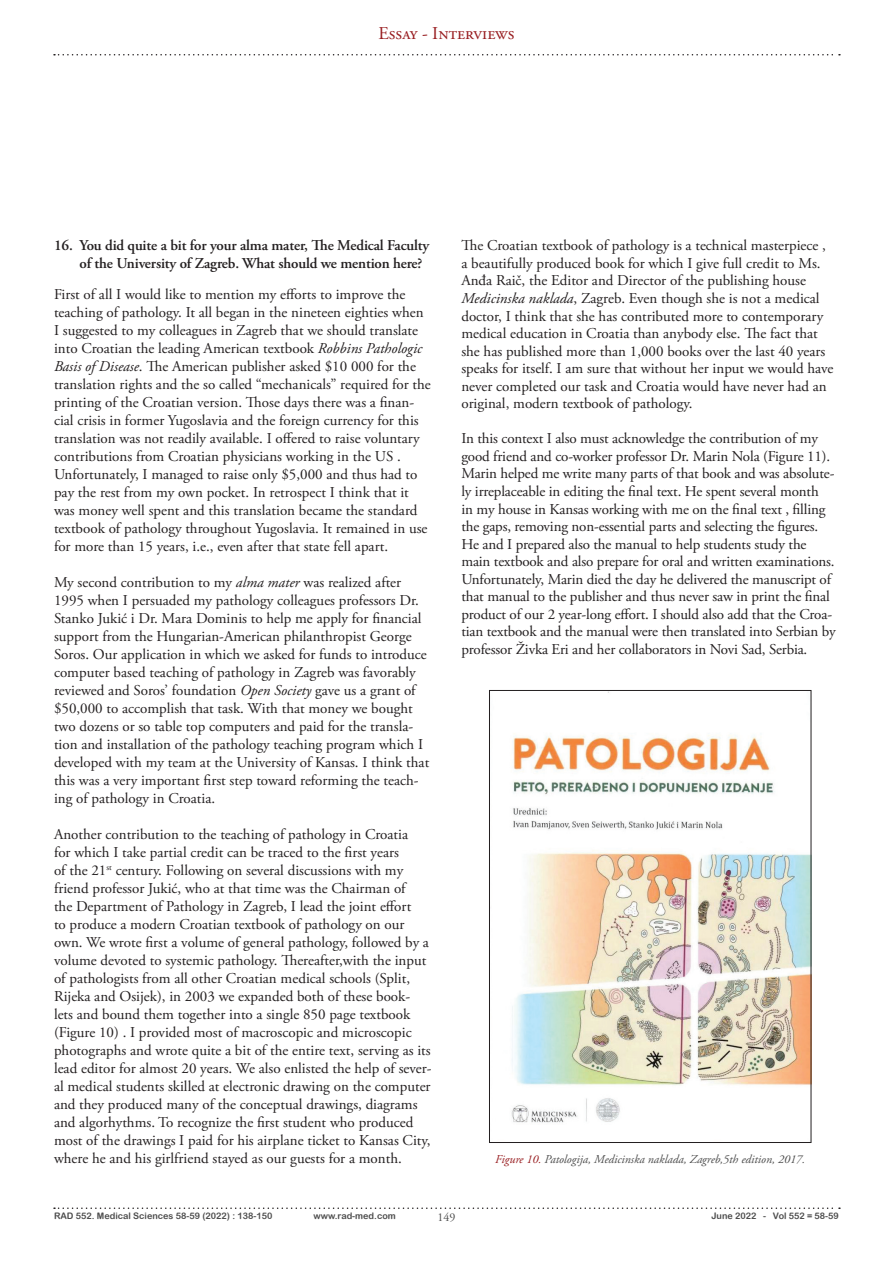
<style>
.page{position:relative;width:893px;height:1263px;background:#fff}
.page>*{position:absolute;margin:0;border:0;box-sizing:border-box;transform-origin:0 0}
.t1{font:18px "Adobe Garamond Pro";color:#981d20}
.t2{font:15px/18px "Adobe Garamond Pro";color:#231f20}
.t3{font:600 15px/18px "Adobe Garamond Pro";letter-spacing:-.01em;color:#231f20}
.t4{font:italic 12px "Adobe Garamond Pro";color:#4c4c4c}
.t5{font:12px "Adobe Garamond Pro";color:#4c4c4c}
.t6{font:9px "Arial Rounded MT Bold";color:#4c4c4c}
.s1{font-style:italic}
.s2{color:#981d20}
</style>
<div class="page">
<svg style="left:54px;top:54px;width:786px;height:2px"></svg>
<svg style="left:54px;top:1207px;width:786px;height:2px"></svg>
<img style="left:511px;top:692px;width:298px;height:431px">
<div style="left:489px;top:690px;width:322px;height:453px;border:1px solid #231f20"></div>
<p class="t1" style="left:378px;top:23px;width:138px">Essay - Interviews</p>
<p class="t3" style="left:80px;top:237px;width:351px;text-indent:-26px">16. You did quite a bit for your alma mater, The Medical Faculty of the University of Zagreb. What should we mention here?</p>
<p class="t2" style="left:54px;top:286px;width:378px">First of all I would like to mention my efforts to improve the teaching of pathology. It all began in the nineteen eighties when I suggested to my colleagues in Zagreb that we should translate into Croatian the leading American textbook <span class="s1">Robbins Pathologic Basis of Disease</span>. The American publisher asked $10 000 for the translation rights and the so called “mechanicals” required for the printing of the Croatian version. Those days there was a finan&shy;cial crisis in former Yugoslavia and the foreign currency for this translation was not readily available. I offered to raise voluntary contributions from Croatian physicians working in the US .<br>Unfortunately, I managed to raise only $5,000 and thus had to pay the rest from my own pocket. In retrospect I think that it was money well spent and this translation became the standard textbook of pathology throughout Yugoslavia. It remained in use for more than 15 years, i.e., even after that state fell apart.</p>
<p class="t2" style="left:54px;top:574px;width:377px">My second contribution to my <span class="s1">alma mater</span> was realized after 1995 when I persuaded my pathology colleagues professors Dr.<br>Stanko Jukić i Dr. Mara Dominis to help me apply for financial support from the Hungarian-American philanthropist George Soros. Our application in which we asked for funds to introduce computer based teaching of pathology in Zagreb was favorably reviewed and Soros’ foundation <span class="s1">Open Society</span> gave us a grant of $50,000 to accomplish that task. With that money we bought two dozens or so table top computers and paid for the transla&shy;tion and installation of the pathology teaching program which I developed with my team at the University of Kansas. I think that this was a very important first step toward reforming the teach&shy;ing of pathology in Croatia.</p>
<p class="t2" style="left:54px;top:826px;width:379px">Another contribution to the teaching of pathology in Croatia<br>for which I take partial credit can be traced to the first years<br>of the 21<sup>st</sup> century. Following on several discussions with my friend professor Jukić, who at that time was the Chairman of<br>the Department of Pathology in Zagreb, I lead the joint effort<br>to produce a modern Croatian textbook of pathology on our own. We wrote first a volume of general pathology, followed by a volume devoted to systemic pathology. Thereafter,with the input of pathologists from all other Croatian medical schools (Split, Rijeka and Osijek), in 2003 we expanded both of these book&shy;lets and bound them together into a single 850 page textbook (Figure 10) . I provided most of macroscopic and microscopic photographs and wrote quite a bit of the entire text, serving as its lead editor for almost 20 years. We also enlisted the help of sever&shy;al medical students skilled at electronic drawing on the computer and they produced many of the conceptual drawings, diagrams and algorhythms. To recognize the first student who produced most of the drawings I paid for his airplane ticket to Kansas City, where he and his girlfriend stayed as our guests for a month.</p>
<p class="t2" style="left:461px;top:237px;width:374px;line-height:17.5px">The Croatian textbook of pathology is a technical masterpiece , a beautifully produced book for which I give full credit to Ms.<br>Anđa Raič, the Editor and Director of the publishing house <span class="s1">Medicinska naklada</span>, Zagreb. Even though she is not a medical doctor, I think that she has contributed more to contemporary medical education in Croatia than anybody else. The fact that she has published more than 1,000 books over the last 40 years speaks for itself. I am sure that without her input we would have never completed our task and Croatia would have never had an original, modern textbook of pathology.</p>
<p class="t2" style="left:461px;top:430px;width:376px;line-height:17.5px">In this context I also must acknowledge the contribution of my good friend and co-worker professor Dr. Marin Nola (Figure 11).<br>Marin helped me write many parts of that book and was absolute&shy;ly irreplaceable in editing the final text. He spent several month<br>in my house in Kansas working with me on the final text , filling the gaps, removing non-essential parts and selecting the figures.<br>He and I prepared also the manual to help students study the main textbook and also prepare for oral and written examinations.<br>Unfortunately, Marin died the day he delivered the manuscript of that manual to the publisher and thus never saw in print the final product of our 2 year-long effort. I should also add that the Croa&shy;tian textbook and the manual were then translated into Serbian by professor Živka Eri and her collaborators in Novi Sad, Serbia.</p>
<p class="t4" style="left:495px;top:1151px;width:311px"><span class="s2">Figure 10.</span> Patologija, Medicinska naklada, Zagreb,5th edition, 2017.</p>
<p class="t6" style="left:54px;top:1210px;width:220px">RAD 552. Medical Sciences 58-59 (2022) : 138-150</p>
<p class="t6" style="left:314px;top:1210px;width:84px">www.rad-med.com</p>
<p class="t5" style="left:437px;top:1210px;width:19px">149</p>
<p class="t6" style="left:711px;top:1210px;width:129px">June 2022 - Vol 552 = 58-59</p>
</div>
